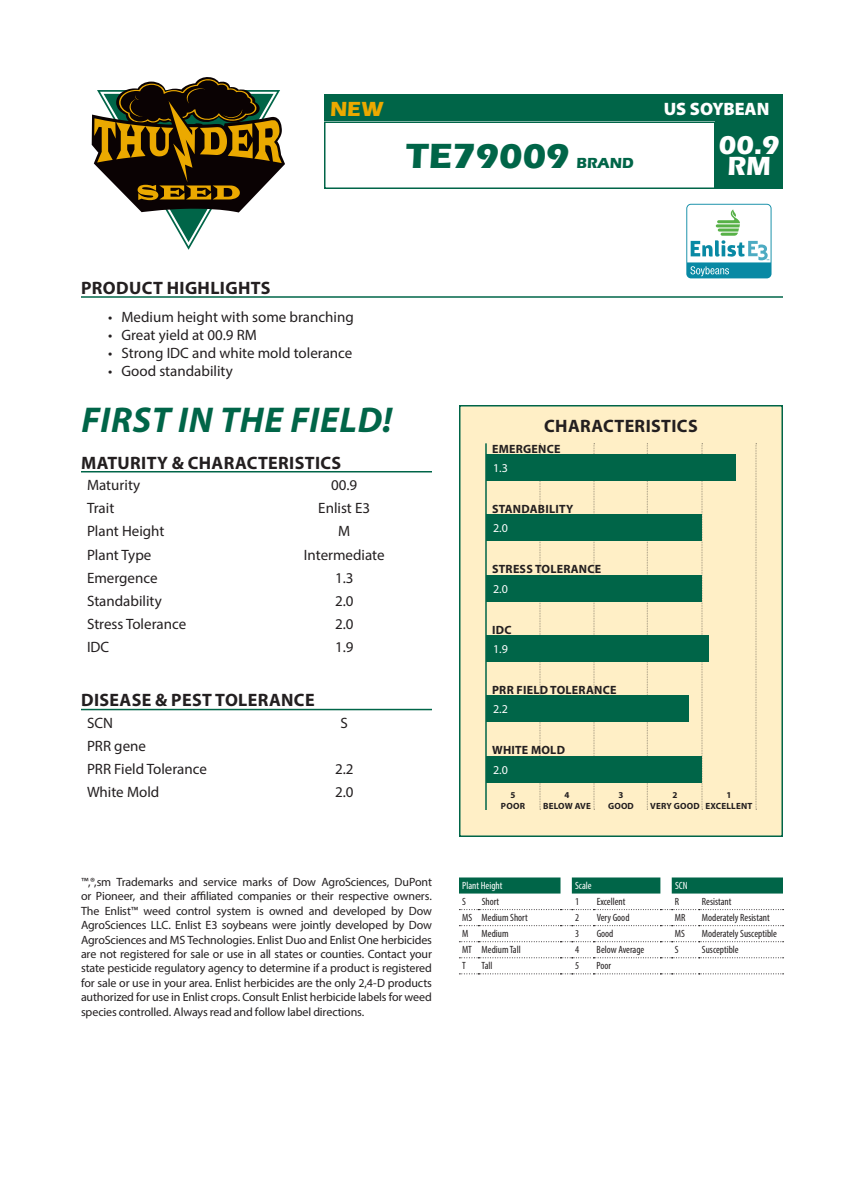
<style>
.page{position:relative;width:864px;height:1188px;background:#fff}
.page>*{position:absolute;margin:0;border:0;box-sizing:border-box;transform-origin:0 0}
.t1{font:italic 700 36px "Myriad Pro";letter-spacing:.02em;color:#006548}
.t2{font:700 36px "Eras ITC";color:#006548}
.t3{font:700 27px/21px "Eras ITC";color:#fff;text-align:center}
.t4{font:700 21px "Eras ITC";color:#eba900}
.t5{font:700 18px "Myriad Pro";letter-spacing:.02em;color:#231f20}
.t6{font:900 18px "Myriad Pro";color:#fff}
.t7{font:15px/23.2px "Myriad Pro";color:#231f20}
.t8{font:700 15px "Eras ITC";color:#006548}
.t9{font:12px/14.4px "Myriad Pro";letter-spacing:-.015em;color:#231f20;text-align:justify}
.t10{font:700 12px "Myriad Pro";letter-spacing:.02em;color:#231f20}
.t11{font:12px "Myriad Pro";color:#fff}
.t12{font:condensed 10.5px "Myriad Pro";color:#231f20}
.t13{font:condensed 10.5px "Myriad Pro";color:#fff}
.t14{font:700 9px/10.8px "Myriad Pro";letter-spacing:.02em;color:#231f20;text-align:center}
</style>
<div class="page">
<div style="left:459px;top:405px;width:324px;height:432px;background:#ffefc6;border:2px solid #006548"></div>
<svg style="left:92px;top:77px;width:193px;height:173px"></svg>
<div style="left:324px;top:122px;width:392px;height:67px;border:2px solid #006548"></div>
<div style="left:716px;top:122px;width:67px;height:67px;background:#006548"></div>
<hr style="left:81px;top:296px;width:702px;height:2px;background:#006548">
<hr style="left:81px;top:471px;width:351px;height:1px;background:#006548">
<hr style="left:81px;top:709px;width:351px;height:1px;background:#006548">
<hr style="left:485px;top:443px;width:2px;height:367px;background:#006548">
<svg style="left:756px;top:443px;width:1px;height:367px"></svg>
<svg style="left:702px;top:443px;width:1px;height:367px"></svg>
<svg style="left:647px;top:443px;width:1px;height:367px"></svg>
<svg style="left:594px;top:443px;width:1px;height:367px"></svg>
<svg style="left:540px;top:443px;width:1px;height:367px"></svg>
<div style="left:324px;top:94px;width:459px;height:28px;background:#006548"></div>
<div style="left:486px;top:454px;width:250px;height:27px;background:#006548"></div>
<div style="left:486px;top:514px;width:216px;height:27px;background:#006548"></div>
<div style="left:486px;top:575px;width:216px;height:27px;background:#006548"></div>
<div style="left:486px;top:635px;width:223px;height:27px;background:#006548"></div>
<div style="left:486px;top:695px;width:202px;height:27px;background:#006548"></div>
<div style="left:486px;top:756px;width:216px;height:27px;background:#006548"></div>
<svg style="left:459px;top:878px;width:324px;height:16px;background:#187359"></svg>
<svg style="left:459px;top:909px;width:325px;height:1px"></svg>
<svg style="left:459px;top:925px;width:325px;height:1px"></svg>
<svg style="left:459px;top:941px;width:325px;height:1px"></svg>
<svg style="left:459px;top:957px;width:325px;height:1px"></svg>
<svg style="left:459px;top:974px;width:325px;height:1px"></svg>
<svg style="left:686px;top:204px;width:86px;height:74px"></svg>
<h3 class="t4" style="left:330px;top:97px;width:55px">NEW</h3>
<h1 class="t2" style="left:406px;top:135px;width:165px">TE79009</h1>
<p class="t8" style="left:576px;top:154px;width:59px">BRAND</p>
<h3 class="t6" style="left:664px;top:98px;width:107px">US SOYBEAN</h3>
<h2 class="t3" style="left:719px;top:135px;width:62px">00.9<br>RM</h2>
<h3 class="t5" style="left:81px;top:276px;width:191px">PRODUCT HIGHLIGHTS</h3>
<p class="t7" style="left:108px;top:305px;width:247px">• Medium height with some branching</p>
<p class="t7" style="left:108px;top:323px;width:150px">• Great yield at 00.9 RM</p>
<p class="t7" style="left:108px;top:341px;width:246px">• Strong IDC and white mold tolerance</p>
<p class="t7" style="left:108px;top:359px;width:126px">• Good standability</p>
<h1 class="t1" style="left:81px;top:396px;width:312px">FIRST IN THE FIELD!</h1>
<h3 class="t5" style="left:81px;top:451px;width:262px">MATURITY &amp; CHARACTERISTICS</h3>
<p class="t7" style="left:87px;top:473px;width:55px">Maturity</p>
<p class="t7" style="left:331px;top:473px;width:28px">00.9</p>
<p class="t7" style="left:87px;top:496px;width:29px">Trait</p>
<p class="t7" style="left:318px;top:496px;width:53px">Enlist E3</p>
<p class="t7" style="left:87px;top:519px;width:79px">Plant Height</p>
<p class="t7" style="left:338px;top:519px;width:14px">M</p>
<p class="t7" style="left:87px;top:543px;width:66px">Plant Type</p>
<p class="t7" style="left:304px;top:543px;width:82px">Intermediate</p>
<p class="t7" style="left:87px;top:566px;width:72px">Emergence</p>
<p class="t7" style="left:335px;top:566px;width:20px">1.3</p>
<p class="t7" style="left:87px;top:589px;width:76px">Standability</p>
<p class="t7" style="left:335px;top:589px;width:20px">2.0</p>
<p class="t7" style="left:87px;top:612px;width:101px">Stress Tolerance</p>
<p class="t7" style="left:335px;top:612px;width:20px">2.0</p>
<p class="t7" style="left:87px;top:636px;width:24px">IDC</p>
<p class="t7" style="left:335px;top:636px;width:20px">1.9</p>
<h3 class="t5" style="left:81px;top:689px;width:235px">DISEASE &amp; PEST TOLERANCE</h3>
<p class="t7" style="left:87px;top:711px;width:27px">SCN</p>
<p class="t7" style="left:341px;top:711px;width:9px">S</p>
<p class="t7" style="left:87px;top:734px;width:122px">PRR gene<br>PRR Field Tolerance</p>
<p class="t7" style="left:335px;top:757px;width:20px">2.2</p>
<p class="t7" style="left:87px;top:781px;width:74px">White Mold</p>
<p class="t7" style="left:335px;top:781px;width:20px">2.0</p>
<h3 class="t5" style="left:544px;top:414px;width:155px">CHARACTERISTICS</h3>
<p class="t10" style="left:492px;top:441px;width:70px">EMERGENCE</p>
<p class="t11" style="left:493px;top:461px;width:16px">1.3</p>
<p class="t10" style="left:492px;top:501px;width:83px">STANDABILITY</p>
<p class="t11" style="left:493px;top:521px;width:16px">2.0</p>
<p class="t10" style="left:492px;top:561px;width:111px">STRESS TOLERANCE</p>
<p class="t11" style="left:493px;top:581px;width:16px">2.0</p>
<p class="t10" style="left:492px;top:622px;width:21px">IDC</p>
<p class="t11" style="left:493px;top:641px;width:16px">1.9</p>
<p class="t10" style="left:492px;top:682px;width:126px">PRR FIELD TOLERANCE</p>
<p class="t11" style="left:493px;top:702px;width:16px">2.2</p>
<p class="t10" style="left:492px;top:743px;width:74px">WHITE MOLD</p>
<p class="t11" style="left:493px;top:763px;width:16px">2.0</p>
<p class="t14" style="left:501px;top:789px;width:26px">5<br>POOR</p>
<p class="t14" style="left:608px;top:789px;width:27px">3<br>GOOD</p>
<p class="t14" style="left:650px;top:789px;width:51px">2<br>VERY GOOD</p>
<p class="t14" style="left:543px;top:789px;width:49px">4<br>BELOW AVE</p>
<p class="t14" style="left:706px;top:789px;width:48px">1<br>EXCELLENT</p>
<p class="t9" style="left:81px;top:875px;width:353px">™,®,sm Trademarks and service marks of Dow AgroSciences, DuPont or Pioneer, and their affiliated companies or their respective owners.<br>The Enlist™ weed control system is owned and developed by Dow AgroSciences LLC. Enlist E3 soybeans were jointly developed by Dow AgroSciences and MS Technologies. Enlist Duo and Enlist One herbicides are not registered for sale or use in all states or counties. Contact your state pesticide regulatory agency to determine if a product is registered for sale or use in your area. Enlist herbicides are the only 2,4-D products authorized for use in Enlist crops. Consult Enlist herbicide labels for weed species controlled. Always read and follow label directions.</p>
<p class="t13" style="left:462px;top:879px;width:42px">Plant Height</p>
<p class="t13" style="left:575px;top:879px;width:18px">Scale</p>
<p class="t13" style="left:675px;top:879px;width:14px">SCN</p>
<p class="t12" style="left:462px;top:895px;width:5px">S</p>
<p class="t12" style="left:482px;top:895px;width:19px">Short</p>
<p class="t12" style="left:575px;top:895px;width:6px">1</p>
<p class="t12" style="left:597px;top:895px;width:30px">Excellent</p>
<p class="t12" style="left:675px;top:895px;width:6px">R</p>
<p class="t12" style="left:702px;top:895px;width:31px">Resistant</p>
<p class="t12" style="left:462px;top:911px;width:67px">MS Medium Short</p>
<p class="t12" style="left:575px;top:911px;width:6px">2</p>
<p class="t12" style="left:597px;top:911px;width:34px">Very Good</p>
<p class="t12" style="left:675px;top:911px;width:12px">MR</p>
<p class="t12" style="left:702px;top:911px;width:69px">Moderately Resistant</p>
<p class="t12" style="left:462px;top:927px;width:8px">M</p>
<p class="t12" style="left:482px;top:927px;width:28px">Medium</p>
<p class="t12" style="left:575px;top:927px;width:6px">3</p>
<p class="t12" style="left:597px;top:927px;width:18px">Good</p>
<p class="t12" style="left:675px;top:927px;width:12px">MS</p>
<p class="t12" style="left:702px;top:927px;width:77px">Moderately Susceptible</p>
<p class="t12" style="left:462px;top:943px;width:60px">MT Medium Tall</p>
<p class="t12" style="left:575px;top:943px;width:6px">4</p>
<p class="t12" style="left:597px;top:943px;width:49px">Below Average</p>
<p class="t12" style="left:675px;top:943px;width:5px">S</p>
<p class="t12" style="left:702px;top:943px;width:38px">Susceptible</p>
<p class="t12" style="left:462px;top:959px;width:5px">T</p>
<p class="t12" style="left:482px;top:959px;width:12px">Tall</p>
<p class="t12" style="left:575px;top:959px;width:6px">5</p>
<p class="t12" style="left:597px;top:959px;width:16px">Poor</p>
</div>
